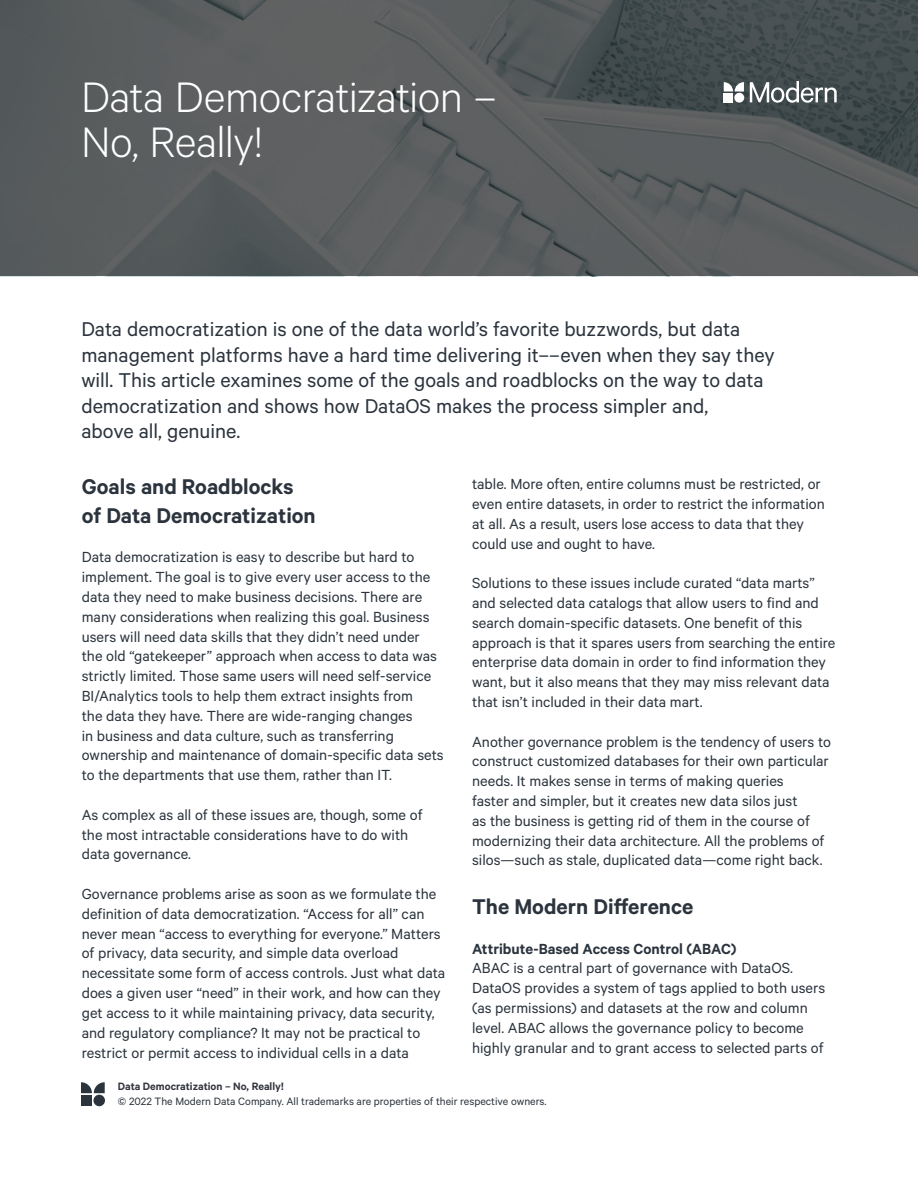
<style>
.page{position:relative;width:918px;height:1188px;background:#fff}
.page>*{position:absolute;margin:0;border:0;box-sizing:border-box;transform-origin:0 0}
.t1{font:300 48px/45px "Calibre";letter-spacing:-.015em;color:#fff}
.t2{font:600 24px/28.8px "Calibre";color:#2b333d}
.t3{font:22.5px/25.5px "Calibre";color:#2b333d}
.t4{font:16.5px/19.8px "Calibre";color:#2b333d}
.t5{font:600 16.5px "Calibre";color:#2b333d}
.t6{font:12px "Calibre";color:#2b333d}
.t7{font:600 12px "Calibre";color:#33363f}
</style>
<div class="page">
<svg style="left:0;top:0;width:918px;height:276px;background:#565a5b"></svg>
<svg style="left:81px;top:1082px;width:24px;height:11px"></svg>
<div style="left:93px;top:1095px;width:12px;height:11px;background:#2b333d;border-radius:50%"></div>
<div style="left:81px;top:1095px;width:11px;height:11px;background:#2b333d"></div>
<svg style="left:724px;top:82px;width:20px;height:10px"></svg>
<div style="left:734px;top:93px;width:10px;height:10px;background:#fff;border-radius:50%"></div>
<div style="left:724px;top:93px;width:9px;height:9px;background:#fff"></div>
<svg style="left:750px;top:81px;width:87px;height:22px"></svg>
<h1 class="t1" style="left:81px;top:73px;width:417px">Data Democratization –<br>No, Really!</h1>
<p class="t3" style="left:81px;top:316px;width:695px">Data democratization is one of the data world’s favorite buzzwords, but data management platforms have a hard time delivering it––even when they say they will. This article examines some of the goals and roadblocks on the way to data democratization and shows how DataOS makes the process simpler and,<br>above all, genuine.</p>
<h2 class="t2" style="left:82px;top:472px;width:236px">Goals and Roadblocks of Data Democratization</h2>
<p class="t4" style="left:82px;top:547px;width:363px">Data democratization is easy to describe but hard to implement. The goal is to give every user access to the data they need to make business decisions. There are many considerations when realizing this goal. Business users will need data skills that they didn’t need under the old “gatekeeper” approach when access to data was strictly limited. Those same users will need self-service BI/Analytics tools to help them extract insights from<br>the data they have. There are wide-ranging changes<br>in business and data culture, such as transferring ownership and maintenance of domain-specific data sets to the departments that use them, rather than IT.</p>
<p class="t4" style="left:82px;top:804px;width:342px">As complex as all of these issues are, though, some of the most intractable considerations have to do with data governance.</p>
<p class="t4" style="left:82px;top:883px;width:365px">Governance problems arise as soon as we formulate the definition of data democratization. “Access for all” can never mean “access to everything for everyone.” Matters of privacy, data security, and simple data overload necessitate some form of access controls. Just what data does a given user “need” in their work, and how can they get access to it while maintaining privacy, data security, and regulatory compliance? It may not be practical to restrict or permit access to individual cells in a data</p>
<p class="t4" style="left:472px;top:474px;width:354px">table. More often, entire columns must be restricted, or even entire datasets, in order to restrict the information at all. As a result, users lose access to data that they could use and ought to have.</p>
<p class="t4" style="left:472px;top:573px;width:365px">Solutions to these issues include curated “data marts” and selected data catalogs that allow users to find and search domain-specific datasets. One benefit of this approach is that it spares users from searching the entire enterprise data domain in order to find information they want, but it also means that they may miss relevant data that isn’t included in their data mart.</p>
<p class="t4" style="left:472px;top:731px;width:360px">Another governance problem is the tendency of users to construct customized databases for their own particular needs. It makes sense in terms of making queries<br>faster and simpler, but it creates new data silos just<br>as the business is getting rid of them in the course of modernizing their data architecture. All the problems of silos—such as stale, duplicated data—come right back.</p>
<h2 class="t2" style="left:472px;top:891px;width:223px">The Modern Difference</h2>
<p class="t5" style="left:472px;top:939px;width:266px">Attribute-Based Access Control (ABAC)</p>
<p class="t4" style="left:472px;top:958px;width:355px">ABAC is a central part of governance with DataOS.<br>DataOS provides a system of tags applied to both users (as permissions) and datasets at the row and column level. ABAC allows the governance policy to become highly granular and to grant access to selected parts of</p>
<p class="t7" style="left:118px;top:1079px;width:167px">Data Democratization – No, Really!</p>
<p class="t6" style="left:118px;top:1094px;width:430px">© 2022 The Modern Data Company. All trademarks are properties of their respective owners.</p>
</div>
